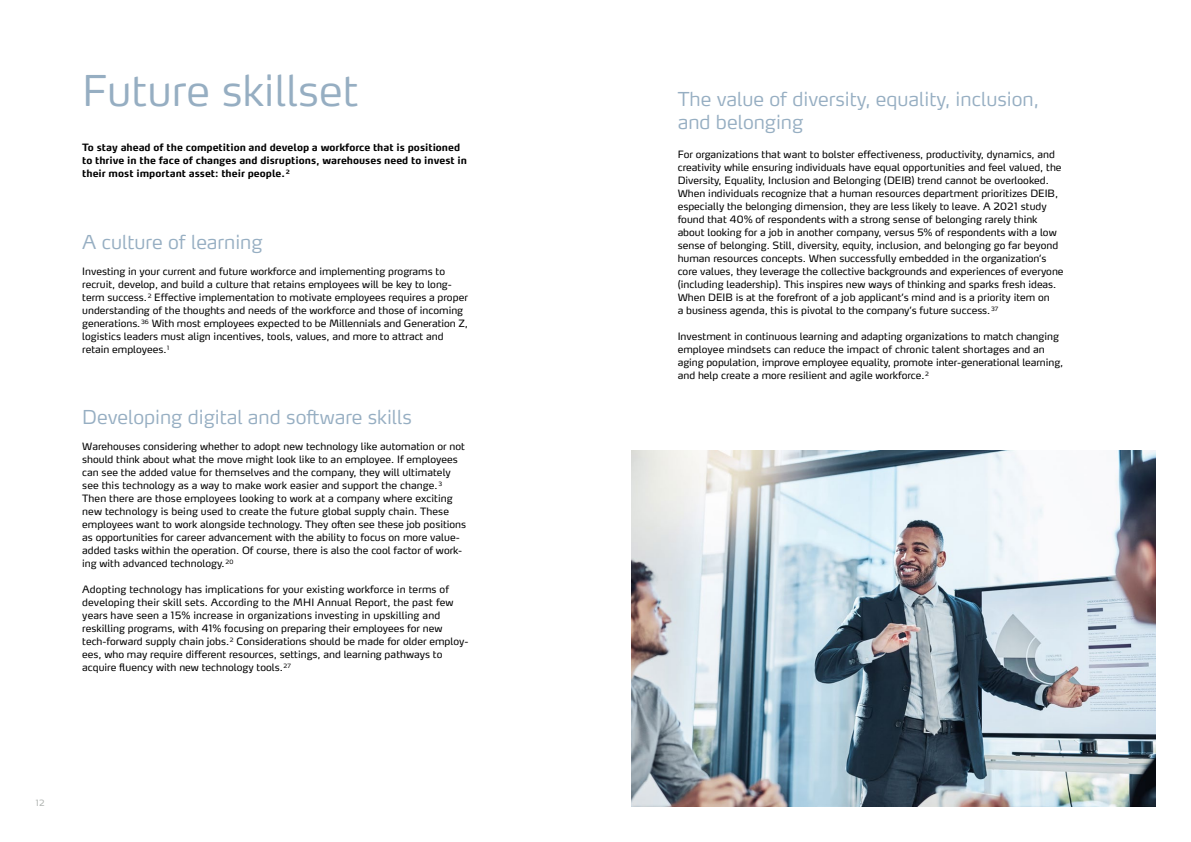
<style>
.page{position:relative;width:1191px;height:842px;background:#fff}
.page>*{position:absolute;margin:0;border:0;box-sizing:border-box;transform-origin:0 0}
.t1{font:300 42px "Max Pro";color:#96aec2}
.t2{font:300 19px/22.8px "Max Pro";color:#96aec2}
.t3{font:10px/13px "Max Pro";color:#000}
.t4{font:700 10px/13px "Max Pro";color:#000}
.t5{font:300 8.5px "Max Pro";color:#a8aca9}
</style>
<div class="page">
<img style="left:631px;top:450px;width:524px;height:356px">
<h1 class="t1" style="left:82px;top:55px;width:277px">Future skillset</h1>
<p class="t4" style="left:82px;top:140px;width:386px">To stay ahead of the competition and develop a workforce that is positioned to thrive in the face of changes and disruptions, warehouses need to invest in their most important asset: their people.<sup>2</sup></p>
<h2 class="t2" style="left:82px;top:229px;width:182px">A culture of learning</h2>
<p class="t3" style="left:82px;top:264px;width:387px">Investing in your current and future workforce and implementing programs to recruit, develop, and build a culture that retains employees will be key to long&shy;term success.<sup>2</sup> Effective implementation to motivate employees requires a proper understanding of the thoughts and needs of the workforce and those of incoming generations.<sup>36</sup> With most employees expected to be Millennials and Generation Z, logistics leaders must align incentives, tools, values, and more to attract and retain employees.<sup>1</sup></p>
<h2 class="t2" style="left:82px;top:404px;width:331px">Developing digital and software skills</h2>
<p class="t3" style="left:82px;top:439px;width:385px">Warehouses considering whether to adopt new technology like automation or not should think about what the move might look like to an employee. If employees can see the added value for themselves and the company, they will ultimately see this technology as a way to make work easier and support the change.<sup>3<br></sup>Then there are those employees looking to work at a company where exciting new technology is being used to create the future global supply chain. These employees want to work alongside technology. They often see these job positions as opportunities for career advancement with the ability to focus on more value&shy;added tasks within the operation. Of course, there is also the cool factor of work&shy;ing with advanced technology.<sup>20</sup></p>
<p class="t3" style="left:82px;top:582px;width:388px">Adopting technology has implications for your existing workforce in terms of developing their skill sets. According to the MHI Annual Report, the past few years have seen a 15% increase in organizations investing in upskilling and reskilling programs, with 41% focusing on preparing their employees for new tech-forward supply chain jobs.<sup>2</sup> Considerations should be made for older employ&shy;ees, who may require different resources, settings, and learning pathways to acquire fluency with new technology tools.<sup>27</sup></p>
<p class="t5" style="left:36px;top:796px;width:10px">12</p>
<h2 class="t2" style="left:677px;top:86px;width:363px">The value of diversity, equality, inclusion, and belonging</h2>
<p class="t3" style="left:677px;top:147px;width:387px">For organizations that want to bolster effectiveness, productivity, dynamics, and creativity while ensuring individuals have equal opportunities and feel valued, the Diversity, Equality, Inclusion and Belonging (DEIB) trend cannot be overlooked.<br>When individuals recognize that a human resources department prioritizes DEIB, especially the belonging dimension, they are less likely to leave. A 2021 study found that 40% of respondents with a strong sense of belonging rarely think about looking for a job in another company, versus 5% of respondents with a low sense of belonging. Still, diversity, equity, inclusion, and belonging go far beyond human resources concepts. When successfully embedded in the organization’s core values, they leverage the collective backgrounds and experiences of everyone (including leadership). This inspires new ways of thinking and sparks fresh ideas.<br>When DEIB is at the forefront of a job applicant’s mind and is a priority item on<br>a business agenda, this is pivotal to the company’s future success.<sup>37</sup></p>
<p class="t3" style="left:677px;top:329px;width:387px">Investment in continuous learning and adapting organizations to match changing employee mindsets can reduce the impact of chronic talent shortages and an aging population, improve employee equality, promote inter-generational learning, and help create a more resilient and agile workforce.<sup>2</sup></p>
</div>
